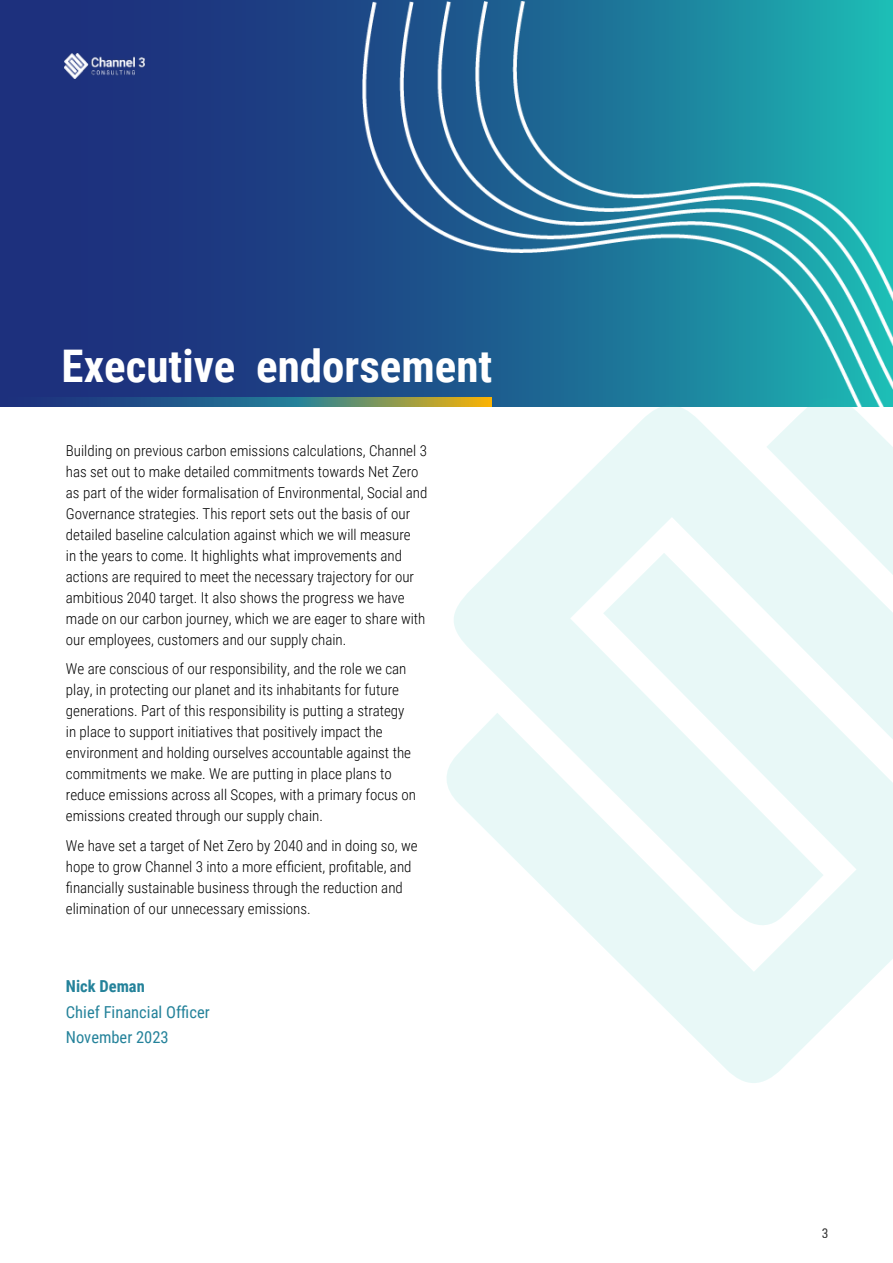
<style>
.page{position:relative;width:893px;height:1263px;background:#fff}
.page>*{position:absolute;margin:0;border:0;box-sizing:border-box;transform-origin:0 0}
.t1{font:700 45px "Roboto Condensed";color:#fff}
.t2{font:16.5px/25.5px "Roboto Condensed";color:#24829a}
.t3{font:700 16.5px "Roboto Condensed";color:#24829a}
.t4{font:300 15px/21px "Roboto Condensed";color:#000}
.t5{font:13.5px "Roboto Condensed";color:#000}
</style>
<div class="page">
<svg style="left:0;top:0;width:893px;height:35px;background:#1d3b81"></svg>
<svg style="left:0;top:35px;width:362px;height:363px;background:#1e3980"></svg>
<svg style="left:0;top:398px;width:362px;height:8px;background:#275c87"></svg>
<img style="left:362px;top:1px;width:531px;height:406px">
<svg style="left:445px;top:396px;width:448px;height:687px"></svg>
<svg style="left:448px;top:400px;width:445px;height:528px;fill:#e8f8f7"></svg>
<h1 class="t1" style="left:62px;top:334px;width:432px">Executive endorsement</h1>
<p class="t4" style="left:66px;top:439px;width:363px">Building on previous carbon emissions calculations, Channel 3 has set out to make detailed commitments towards Net Zero as part of the wider formalisation of Environmental, Social and Governance strategies. This report sets out the basis of our detailed baseline calculation against which we will measure<br>in the years to come. It highlights what improvements and actions are required to meet the necessary trajectory for our ambitious 2040 target. It also shows the progress we have made on our carbon journey, which we are eager to share with our employees, customers and our supply chain.</p>
<p class="t4" style="left:66px;top:658px;width:352px">We are conscious of our responsibility, and the role we can play, in protecting our planet and its inhabitants for future generations. Part of this responsibility is putting a strategy in place to support initiatives that positively impact the environment and holding ourselves accountable against the commitments we make. We are putting in place plans to reduce emissions across all Scopes, with a primary focus on emissions created through our supply chain.</p>
<p class="t4" style="left:66px;top:834px;width:353px">We have set a target of Net Zero by 2040 and in doing so, we hope to grow Channel 3 into a more efficient, profitable, and financially sustainable business through the reduction and elimination of our unnecessary emissions.</p>
<p class="t3" style="left:66px;top:975px;width:80px">Nick Deman</p>
<p class="t2" style="left:66px;top:998px;width:145px">Chief Financial Officer<br>November 2023</p>
<p class="t5" style="left:821px;top:1223px;width:8px">3</p>
</div>
